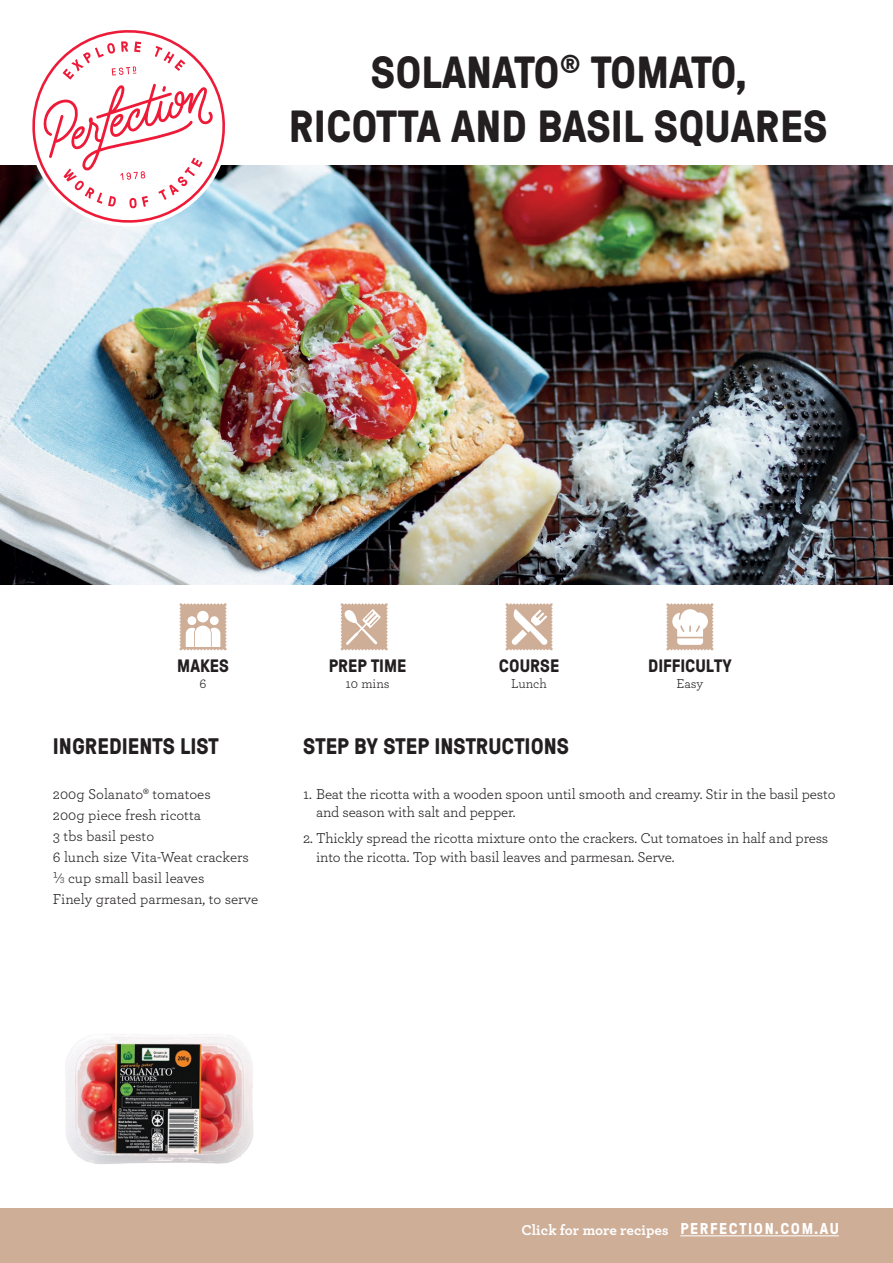
<style>
.page{position:relative;width:893px;height:1263px;background:#fff}
.page>*{position:absolute;margin:0;border:0;box-sizing:border-box;transform-origin:0 0}
.t1{font:700 45px/54px "GT Pressura";color:#231f20;text-align:center}
.t2{font:700 22.5px "GT Pressura";color:#231f20}
.t3{font:700 18px "GT Pressura";color:#231f20}
.t4{font:15px/21px "Archer";letter-spacing:-.01em;color:#231f20}
.t5{font:700 15px "Archer";color:#fff}
.t6{font:13.5px "Archer";color:#231f20}
.s1{font-size:8.7px}
.s2{font-family:"GT Pressura";font-size:15.75px}
</style>
<div class="page">
<img style="left:0;top:166px;width:893px;height:419px">
<div style="left:0;top:1209px;width:893px;height:54px;background:#ceae97"></div>
<svg style="left:31px;top:30px;width:196px;height:194px"></svg>
<hr style="left:680px;top:1235px;width:159px;height:1px;background:#fff">
<img style="left:65px;top:1034px;width:188px;height:130px">
<svg style="left:180px;top:603px;width:46px;height:47px"></svg>
<div style="left:187px;top:616px;width:9px;height:9px;background:#fff;border-radius:50%"></div>
<div style="left:210px;top:616px;width:9px;height:9px;background:#fff;border-radius:50%"></div>
<div style="left:197px;top:611px;width:12px;height:11px;background:#fff;border-radius:50%"></div>
<svg style="left:341px;top:603px;width:47px;height:47px;background:#d8bfad"></svg>
<svg style="left:666px;top:603px;width:47px;height:47px"></svg>
<svg style="left:506px;top:603px;width:46px;height:47px"></svg>
<h1 class="t1" style="left:289px;top:43px;width:540px">SOLANATO<sup>®</sup> TOMATO,<br>RICOTTA AND BASIL SQUARES</h1>
<p class="t3" style="left:177px;top:652px;width:53px">MAKES</p>
<p class="t6" style="left:200px;top:674px;width:8px">6</p>
<h2 class="t2" style="left:53px;top:730px;width:167px">INGREDIENTS LIST</h2>
<p class="t4" style="left:53px;top:783px;width:207px">200g Solanato® tomatoes<br>200g piece fresh ricotta<br>3 tbs basil pesto<br>6 lunch size Vita-Weat crackers<br>¹⁄<span class="s1">3</span> cup small basil leaves<br>Finely grated parmesan, to serve</p>
<p class="t3" style="left:329px;top:652px;width:79px">PREP TIME</p>
<p class="t6" style="left:346px;top:674px;width:45px">10 mins</p>
<p class="t3" style="left:499px;top:652px;width:62px">COURSE</p>
<p class="t6" style="left:511px;top:674px;width:37px">Lunch</p>
<p class="t3" style="left:648px;top:652px;width:85px">DIFFICULTY</p>
<p class="t6" style="left:676px;top:674px;width:28px">Easy</p>
<h2 class="t2" style="left:303px;top:730px;width:267px">STEP BY STEP INSTRUCTIONS</h2>
<p class="t4" style="left:316px;top:784px;width:521px;line-height:18px;text-indent:-13px">1. Beat the ricotta with a wooden spoon until smooth and creamy. Stir in the basil pesto and season with salt and pepper.</p>
<p class="t4" style="left:316px;top:829px;width:514px;line-height:18px;text-indent:-13px">2. Thickly spread the ricotta mixture onto the crackers. Cut tomatoes in half and press into the ricotta. Top with basil leaves and parmesan. Serve.</p>
<p class="t5" style="left:521px;top:1218px;width:319px">Click for more recipes <span class="s2">PERFECTION.COM.AU</span></p>
</div>
